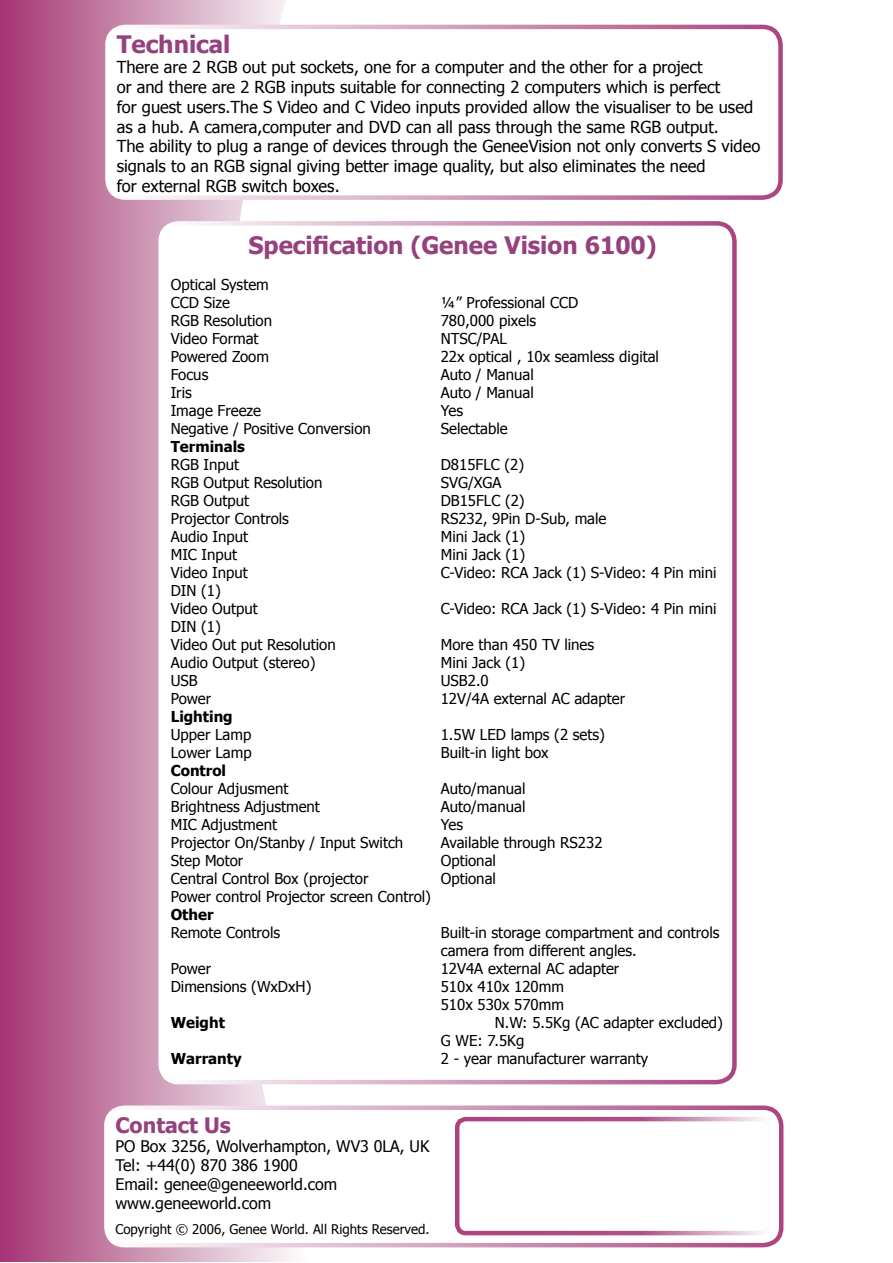
<style>
.page{position:relative;width:893px;height:1263px;background:#fff}
.page>*{position:absolute;margin:0;border:0;box-sizing:border-box;transform-origin:0 0}
.t1{font:700 24px "Tahoma";color:#95417e}
.t2{font:700 21.3px "Tahoma";color:#95417e}
.t3{font:16.5px/19.8px "Tahoma";color:#000}
.t4{font:15.9px/19.2px "Tahoma";color:#000}
.t5{font:15px/18px "Tahoma";color:#000}
.t6{font:700 15px "Tahoma";color:#000}
.t7{font:13.35px "Tahoma";color:#000}
</style>
<div class="page">
<svg style="left:0;top:0;width:307px;height:1262px;background:#bc6c98"></svg>
<div style="left:161px;top:223px;width:573px;height:859px;background:#fff;border-radius:18px"></div>
<div style="left:158px;top:221px;width:579px;height:863px;border:4px solid #fff;border-radius:18px"></div>
<div style="left:107px;top:27px;width:673px;height:171px;background:#fff;border-radius:18px"></div>
<div style="left:105px;top:25px;width:678px;height:175px;border:4px solid #fff;border-radius:18px"></div>
<div style="left:106px;top:1108px;width:675px;height:137px;background:#fff;border-radius:18px"></div>
<div style="left:104px;top:1105px;width:679px;height:142px;border:4px solid #fff;border-radius:18px"></div>
<div style="left:455px;top:1117px;width:317px;height:118px;border:4px solid #fff;border-radius:9px"></div>
<h1 class="t1" style="left:117px;top:28px;width:115px">Technical</h1>
<p class="t3" style="left:117px;top:57px;width:645px">There are 2 RGB out put sockets, one for a computer and the other for a project<br>or and there are 2 RGB inputs suitable for connecting 2 computers which is perfect<br>for guest users.The S Video and C Video inputs provided allow the visualiser to be used as a hub. A camera,computer and DVD can all pass through the same RGB output.<br>The ability to plug a range of devices through the GeneeVision not only converts S video signals to an RGB signal giving better image quality, but also eliminates the need<br>for external RGB switch boxes.</p>
<h1 class="t1" style="left:248px;top:228px;width:410px">Specification (Genee Vision 6100)</h1>
<p class="t5" style="left:171px;top:275px;width:100px">Optical System<br>CCD Size</p>
<p class="t5" style="left:441px;top:293px;width:139px">¼” Professional CCD</p>
<p class="t5" style="left:171px;top:311px;width:103px">RGB Resolution</p>
<p class="t5" style="left:441px;top:311px;width:97px">780,000 pixels</p>
<p class="t5" style="left:171px;top:329px;width:89px">Video Format</p>
<p class="t5" style="left:441px;top:329px;width:68px">NTSC/PAL</p>
<p class="t5" style="left:171px;top:347px;width:100px">Powered Zoom</p>
<p class="t5" style="left:441px;top:347px;width:220px">22x optical , 10x seamless digital</p>
<p class="t5" style="left:171px;top:365px;width:39px">Focus</p>
<p class="t5" style="left:441px;top:365px;width:95px">Auto / Manual</p>
<p class="t5" style="left:171px;top:383px;width:23px">Iris</p>
<p class="t5" style="left:441px;top:383px;width:95px">Auto / Manual</p>
<p class="t5" style="left:171px;top:401px;width:92px">Image Freeze</p>
<p class="t5" style="left:441px;top:401px;width:24px">Yes</p>
<p class="t5" style="left:171px;top:419px;width:202px">Negative / Positive Conversion</p>
<p class="t5" style="left:441px;top:419px;width:69px">Selectable</p>
<p class="t6" style="left:171px;top:436px;width:76px">Terminals</p>
<p class="t5" style="left:171px;top:455px;width:70px">RGB Input</p>
<p class="t5" style="left:441px;top:455px;width:85px">D815FLC (2)</p>
<p class="t5" style="left:171px;top:473px;width:153px">RGB Output Resolution</p>
<p class="t5" style="left:441px;top:473px;width:62px">SVG/XGA</p>
<p class="t5" style="left:171px;top:491px;width:80px">RGB Output</p>
<p class="t5" style="left:441px;top:491px;width:85px">DB15FLC (2)</p>
<p class="t5" style="left:171px;top:509px;width:120px">Projector Controls</p>
<p class="t5" style="left:441px;top:509px;width:167px">RS232, 9Pin D-Sub, male</p>
<p class="t5" style="left:171px;top:527px;width:79px">Audio Input</p>
<p class="t5" style="left:441px;top:527px;width:86px">Mini Jack (1)</p>
<p class="t5" style="left:171px;top:545px;width:68px">MIC Input</p>
<p class="t5" style="left:441px;top:545px;width:86px">Mini Jack (1)</p>
<p class="t5" style="left:171px;top:563px;width:78px">Video Input</p>
<p class="t5" style="left:441px;top:563px;width:277px">C-Video: RCA Jack (1) S-Video: 4 Pin mini</p>
<p class="t5" style="left:171px;top:581px;width:89px">DIN (1)<br>Video Output</p>
<p class="t5" style="left:441px;top:599px;width:277px">C-Video: RCA Jack (1) S-Video: 4 Pin mini</p>
<p class="t5" style="left:171px;top:617px;width:166px">DIN (1)<br>Video Out put Resolution</p>
<p class="t5" style="left:441px;top:635px;width:155px">More than 450 TV lines</p>
<p class="t5" style="left:171px;top:653px;width:146px">Audio Output (stereo)</p>
<p class="t5" style="left:441px;top:653px;width:86px">Mini Jack (1)</p>
<p class="t5" style="left:171px;top:671px;width:29px">USB</p>
<p class="t5" style="left:441px;top:671px;width:49px">USB2.0</p>
<p class="t5" style="left:171px;top:689px;width:42px">Power</p>
<p class="t5" style="left:441px;top:689px;width:186px">12V/4A external AC adapter</p>
<p class="t6" style="left:171px;top:706px;width:63px">Lighting</p>
<p class="t5" style="left:171px;top:725px;width:82px">Upper Lamp</p>
<p class="t5" style="left:441px;top:725px;width:166px">1.5W LED lamps (2 sets)</p>
<p class="t5" style="left:171px;top:743px;width:82px">Lower Lamp</p>
<p class="t5" style="left:441px;top:743px;width:109px">Built-in light box</p>
<p class="t6" style="left:171px;top:760px;width:57px">Control</p>
<p class="t5" style="left:171px;top:779px;width:119px">Colour Adjusment</p>
<p class="t5" style="left:441px;top:779px;width:86px">Auto/manual</p>
<p class="t5" style="left:171px;top:797px;width:151px">Brightness Adjustment</p>
<p class="t5" style="left:441px;top:797px;width:86px">Auto/manual</p>
<p class="t5" style="left:171px;top:815px;width:108px">MIC Adjustment</p>
<p class="t5" style="left:441px;top:815px;width:24px">Yes</p>
<p class="t5" style="left:171px;top:833px;width:234px">Projector On/Stanby / Input Switch</p>
<p class="t5" style="left:441px;top:833px;width:163px">Available through RS232</p>
<p class="t5" style="left:171px;top:851px;width:74px">Step Motor</p>
<p class="t5" style="left:441px;top:851px;width:57px">Optional</p>
<p class="t5" style="left:171px;top:869px;width:199px">Central Control Box (projector</p>
<p class="t5" style="left:441px;top:869px;width:57px">Optional</p>
<p class="t5" style="left:171px;top:887px;width:262px">Power control Projector screen Control)</p>
<p class="t6" style="left:171px;top:904px;width:44px">Other</p>
<p class="t5" style="left:171px;top:923px;width:111px">Remote Controls</p>
<p class="t5" style="left:441px;top:923px;width:280px">Built-in storage compartment and controls camera from different angles.</p>
<p class="t5" style="left:171px;top:959px;width:42px">Power</p>
<p class="t5" style="left:441px;top:959px;width:180px">12V4A external AC adapter</p>
<p class="t5" style="left:171px;top:977px;width:142px">Dimensions (WxDxH)</p>
<p class="t5" style="left:441px;top:977px;width:125px">510x 410x 120mm<br>510x 530x 570mm</p>
<p class="t6" style="left:171px;top:1012px;width:56px">Weight</p>
<p class="t5" style="left:441px;top:1013px;width:284px;text-indent:54px">N.W: 5.5Kg (AC adapter excluded)<br>G WE: 7.5Kg</p>
<p class="t6" style="left:171px;top:1048px;width:72px">Warranty</p>
<p class="t5" style="left:441px;top:1049px;width:209px">2 - year manufacturer warranty</p>
<h2 class="t2" style="left:115px;top:1110px;width:117px">Contact Us</h2>
<p class="t4" style="left:115px;top:1135px;width:316px">PO Box 3256, Wolverhampton, WV3 0LA, UK<br>Tel: +44(0) 870 386 1900<br>Email: genee@geneeworld.com www.geneeworld.com</p>
<p class="t7" style="left:115px;top:1220px;width:315px">Copyright © 2006, Genee World. All Rights Reserved.</p>
</div>
